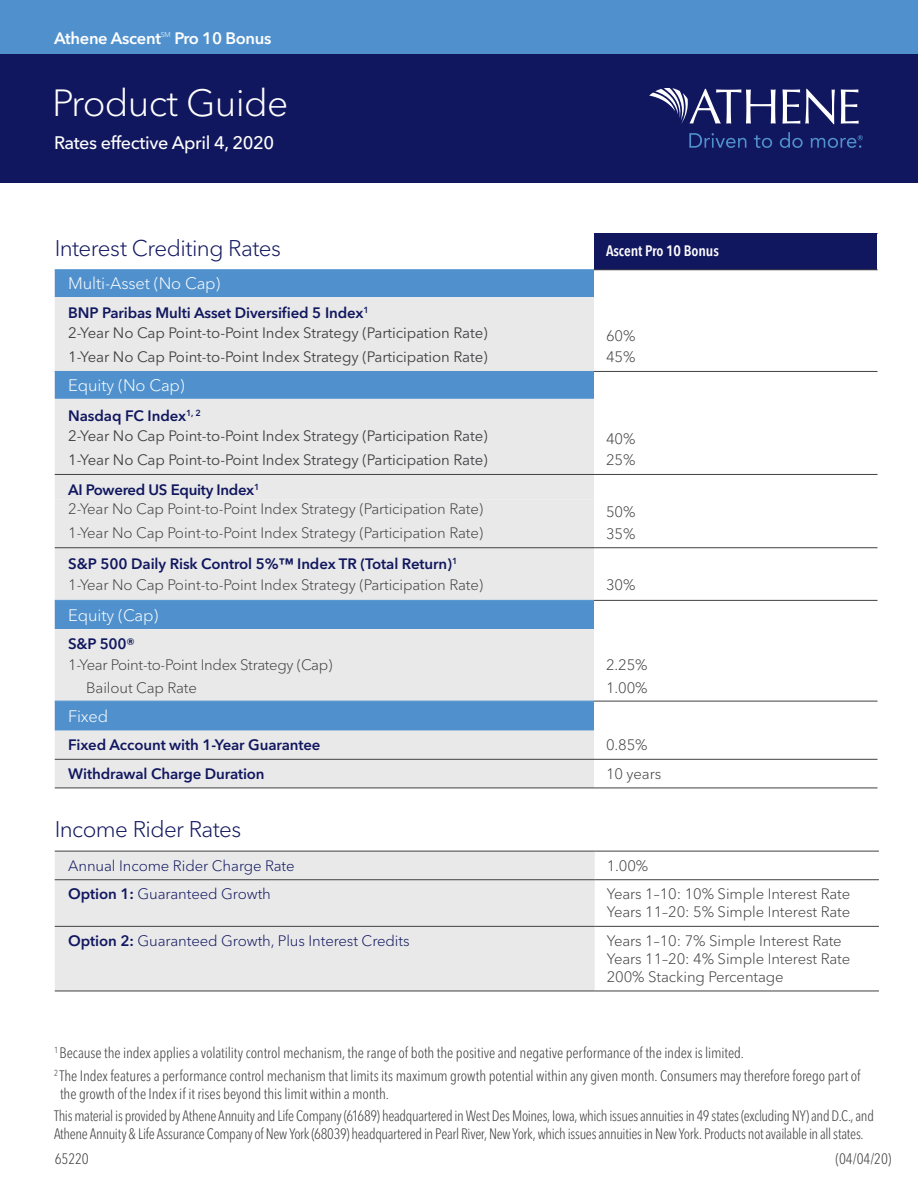
<style>
.page{position:relative;width:918px;height:1188px;background:#fff}
.page>*{position:absolute;margin:0;border:0;box-sizing:border-box;transform-origin:0 0}
.t1{font:300 37.5px "Avenir Next LT Pro";letter-spacing:-.02em;color:#fff}
.t2{font:300 22.5px "Avenir Next LT Pro";letter-spacing:-.025em;color:#11175e}
.t3{font:500 18px "Avenir Next LT Pro";letter-spacing:-.02em;color:#fff}
.t4{font:300 16.5px "Avenir Next LT Pro";letter-spacing:-.005em;color:#fff}
.t5{font:600 16.5px "Avenir Next LT Pro";letter-spacing:-.02em;color:#fff}
.t6{font:300 condensed 15px/22.5px "Avenir Next LT Pro";letter-spacing:-.01em;color:#414042}
.t7{font:300 15px/18px "Avenir Next LT Pro";letter-spacing:-.005em;color:#414042}
.t8{font:15px/20.5px "Avenir Next LT Pro";letter-spacing:-.005em;color:#414042}
.t9{font:300 15px "Avenir Next LT Pro";letter-spacing:-.005em;color:#11175e}
.t10{font:600 15px "Avenir Next LT Pro";letter-spacing:-.005em;color:#11175e}
.t11{font:600 condensed 15px "Avenir Next LT Pro";letter-spacing:-.005em;color:#fff}
.t12{font:300 7.05px "Avenir Next LT Pro";color:#fff}
.s1{font-weight:600;color:#11175e}
.s2{font-weight:600}
</style>
<div class="page">
<div style="left:0;top:0;width:918px;height:183px;background:#11175e"></div>
<svg style="left:783px;top:89px;width:52px;height:35px"></svg>
<svg style="left:841px;top:89px;width:18px;height:35px"></svg>
<svg style="left:649px;top:88px;width:127px;height:36px"></svg>
<svg style="left:689px;top:133px;width:57px;height:15px"></svg>
<svg style="left:754px;top:135px;width:18px;height:13px"></svg>
<svg style="left:780px;top:132px;width:23px;height:16px"></svg>
<svg style="left:811px;top:135px;width:52px;height:13px"></svg>
<div style="left:0;top:0;width:918px;height:54px;background:#5091cd"></div>
<div style="left:594px;top:234px;width:284px;height:36px;background:#11175e"></div>
<div style="left:55px;top:271px;width:539px;height:26px;background:#5091cd"></div>
<svg style="left:55px;top:297px;width:539px;height:491px;background:#ccd8e4"></svg>
<svg style="left:594px;top:548px;width:284px;height:240px"></svg>
<div style="left:55px;top:372px;width:539px;height:27px;background:#5091cd"></div>
<svg style="left:55px;top:399px;width:539px;height:302px;background:#dae0e7"></svg>
<hr style="left:594px;top:270px;width:284px;height:1px;background:#414042">
<hr style="left:594px;top:371px;width:284px;height:1px;background:#414042">
<hr style="left:55px;top:474px;width:539px;height:1px;background:#414042">
<hr style="left:594px;top:474px;width:284px;height:1px;background:#414042">
<hr style="left:594px;top:547px;width:284px;height:1px;background:#414042">
<hr style="left:594px;top:701px;width:284px;height:1px;background:#414042">
<hr style="left:55px;top:547px;width:539px;height:1px;background:#414042">
<hr style="left:55px;top:759px;width:539px;height:1px;background:#414042">
<hr style="left:594px;top:759px;width:284px;height:1px;background:#414042">
<hr style="left:55px;top:788px;width:539px;height:1px;background:#414042">
<hr style="left:594px;top:788px;width:284px;height:1px;background:#414042">
<hr style="left:55px;top:270px;width:539px;height:1px;background:#5091cd">
<hr style="left:55px;top:371px;width:539px;height:1px;background:#5091cd">
<hr style="left:55px;top:701px;width:539px;height:1px;background:#5091cd">
<hr style="left:55px;top:600px;width:539px;height:1px;background:#5091cd">
<hr style="left:594px;top:600px;width:284px;height:1px;background:#414042">
<hr style="left:877px;top:234px;width:1px;height:36px;background:#fff">
<div style="left:55px;top:852px;width:540px;height:139px;background:#e9e9ea"></div>
<hr style="left:55px;top:851px;width:540px;height:1px;background:#414042">
<hr style="left:55px;top:879px;width:540px;height:1px;background:#414042">
<hr style="left:55px;top:926px;width:540px;height:1px;background:#414042">
<hr style="left:55px;top:991px;width:540px;height:1px;background:#414042">
<hr style="left:595px;top:851px;width:284px;height:1px;background:#414042">
<hr style="left:595px;top:879px;width:284px;height:1px;background:#414042">
<hr style="left:595px;top:926px;width:284px;height:1px;background:#414042">
<hr style="left:595px;top:991px;width:284px;height:1px;background:#414042">
<p class="t5" style="left:54px;top:28px;width:109px">Athene Ascent</p>
<p class="t12" style="left:161px;top:30px;width:12px">SM</p>
<p class="t5" style="left:174px;top:28px;width:99px">Pro 10 Bonus</p>
<h1 class="t1" style="left:52px;top:81px;width:238px">Product Guide</h1>
<p class="t3" style="left:54px;top:132px;width:222px">Rates effective April 4, 2020</p>
<h2 class="t2" style="left:55px;top:235px;width:228px">Interest Crediting Rates</h2>
<p class="t11" style="left:606px;top:242px;width:114px">Ascent Pro 10 Bonus</p>
<p class="t4" style="left:68px;top:274px;width:154px">Multi-Asset (No Cap)</p>
<p class="t8" style="left:68px;top:302px;width:421px"><span class="s1">BNP Paribas Multi Asset Diversified 5 Index</span><sup>1<br></sup>2-Year No Cap Point-to-Point Index Strategy (Participation Rate)</p>
<p class="t7" style="left:606px;top:326px;width:31px">60%</p>
<p class="t8" style="left:68px;top:347px;width:421px">1-Year No Cap Point-to-Point Index Strategy (Participation Rate)</p>
<p class="t7" style="left:606px;top:348px;width:31px">45%</p>
<p class="t4" style="left:68px;top:375px;width:118px">Equity (No Cap)</p>
<p class="t8" style="left:68px;top:406px;width:421px;line-height:19.8px"><span class="s1">Nasdaq FC Index</span><sup>1,</sup> <sup>2<br></sup>2-Year No Cap Point-to-Point Index Strategy (Participation Rate)</p>
<p class="t7" style="left:606px;top:429px;width:31px">40%</p>
<p class="t8" style="left:68px;top:449px;width:421px">1-Year No Cap Point-to-Point Index Strategy (Participation Rate)</p>
<p class="t7" style="left:606px;top:451px;width:31px">25%</p>
<p class="t7" style="left:68px;top:481px;width:417px;line-height:18.6px"><span class="s1">AI Powered US Equity Index</span><sup>1<br></sup>2-Year No Cap Point-to-Point Index Strategy (Participation Rate)</p>
<p class="t7" style="left:606px;top:503px;width:31px">50%</p>
<p class="t7" style="left:68px;top:524px;width:417px">1-Year No Cap Point-to-Point Index Strategy (Participation Rate)</p>
<p class="t7" style="left:606px;top:525px;width:31px">35%</p>
<p class="t7" style="left:68px;top:554px;width:417px;line-height:20.2px"><span class="s1">S&amp;P 500 Daily Risk Control 5%™ Index TR (Total Return)</span><sup>1<br></sup>1-Year No Cap Point-to-Point Index Strategy (Participation Rate)</p>
<p class="t7" style="left:606px;top:576px;width:31px">30%</p>
<p class="t4" style="left:68px;top:605px;width:92px">Equity (Cap)</p>
<p class="t10" style="left:68px;top:635px;width:68px">S&amp;P 500®</p>
<p class="t7" style="left:68px;top:656px;width:266px">1-Year Point-to-Point Index Strategy (Cap)</p>
<p class="t7" style="left:606px;top:656px;width:43px">2.25%</p>
<p class="t7" style="left:86px;top:679px;width:112px">Bailout Cap Rate</p>
<p class="t7" style="left:606px;top:679px;width:43px">1.00%</p>
<p class="t4" style="left:68px;top:706px;width:42px">Fixed</p>
<p class="t10" style="left:68px;top:736px;width:254px">Fixed Account with 1-Year Guarantee</p>
<p class="t7" style="left:606px;top:736px;width:43px">0.85%</p>
<p class="t10" style="left:68px;top:765px;width:198px">Withdrawal Charge Duration</p>
<p class="t7" style="left:606px;top:765px;width:57px">10 years</p>
<h2 class="t2" style="left:55px;top:815px;width:188px">Income Rider Rates</h2>
<p class="t9" style="left:68px;top:857px;width:228px">Annual Income Rider Charge Rate</p>
<p class="t7" style="left:607px;top:857px;width:43px">1.00%</p>
<p class="t9" style="left:68px;top:885px;width:204px"><span class="s2">Option 1:</span> Guaranteed Growth</p>
<p class="t7" style="left:607px;top:885px;width:245px">Years 1–10: 10% Simple Interest Rate<br>Years 11–20: 5% Simple Interest Rate</p>
<p class="t9" style="left:68px;top:932px;width:343px"><span class="s2">Option 2:</span> Guaranteed Growth, Plus Interest Credits</p>
<p class="t7" style="left:607px;top:932px;width:245px">Years 1–10: 7% Simple Interest Rate<br>Years 11–20: 4% Simple Interest Rate<br>200% Stacking Percentage</p>
<p class="t6" style="left:54px;top:1042px;width:808px"><sup>1</sup> Because the index applies a volatility control mechanism, the range of both the positive and negative performance of the index is limited.<br><sup>2</sup> The Index features a performance control mechanism that limits its maximum growth potential within any given month. Consumers may therefore forego part of</p>
<p class="t6" style="left:54px;top:1082px;width:821px;text-indent:6px">the growth of the Index if it rises beyond this limit within a month.<br>This material is provided by Athene Annuity and Life Company (61689) headquartered in West Des Moines, Iowa, which issues annuities in 49 states (excluding NY) and D.C., and</p>
<p class="t6" style="left:54px;top:1123px;width:811px">Athene Annuity &amp; Life Assurance Company of New York (68039) headquartered in Pearl River, New York, which issues annuities in New York. Products not available in all states.</p>
<p class="t6" style="left:55px;top:1147px;width:36px">65220</p>
<p class="t6" style="left:836px;top:1147px;width:57px">(04/04/20)</p>
</div>
